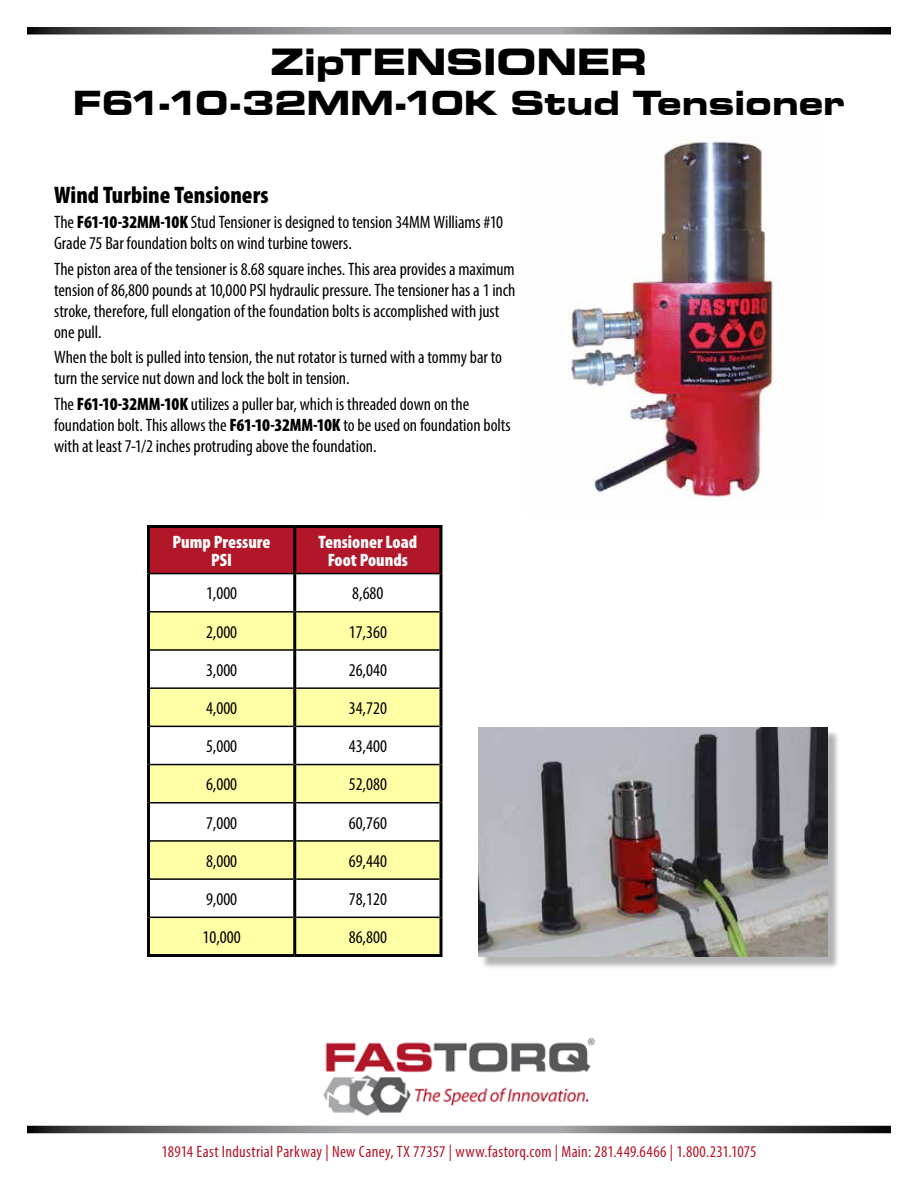
<style>
.page{position:relative;width:918px;height:1188px;background:#fff}
.page>*{position:absolute;margin:0;border:0;box-sizing:border-box;transform-origin:0 0}
.t1{font:36px "Palindrome Expanded S Si Bold Expanded";letter-spacing:-.015em;color:#000}
.t2{font:33px "Palindrome Expanded S Si Bold Expanded";letter-spacing:-.01em;color:#000}
.t3{font:900 condensed 24px "Myriad Pro";letter-spacing:.005em;color:#000}
.t4{font:condensed 18px/21px "Myriad Pro";color:#000}
.t5{font:900 condensed 18px/18px "Myriad Pro";color:#fff;text-align:center}
.t6{font:condensed 16.5px "Myriad Pro";letter-spacing:.015em;color:#b21729}
.s1{font-weight:900}
</style>
<div class="page">
<svg style="left:27px;top:1126px;width:864px;height:7px;background:#6e6e70"></svg>
<svg style="left:27px;top:27px;width:864px;height:7px;background:#6e6e70"></svg>
<img style="left:323px;top:1037px;width:273px;height:79px">
<div style="left:150px;top:528px;width:290px;height:45px;background:#b21729"></div>
<svg style="left:150px;top:613px;width:290px;height:341px;fill:#ffffa6"></svg>
<hr style="left:150px;top:573px;width:143px;height:1px;background:#000">
<hr style="left:296px;top:573px;width:144px;height:1px;background:#000">
<hr style="left:150px;top:611px;width:143px;height:2px;background:#000">
<hr style="left:296px;top:611px;width:144px;height:2px;background:#000">
<hr style="left:150px;top:649px;width:143px;height:2px;background:#000">
<hr style="left:296px;top:649px;width:144px;height:2px;background:#000">
<hr style="left:150px;top:687px;width:143px;height:2px;background:#000">
<hr style="left:296px;top:687px;width:144px;height:2px;background:#000">
<hr style="left:150px;top:726px;width:143px;height:1px;background:#000">
<hr style="left:296px;top:726px;width:144px;height:1px;background:#000">
<hr style="left:150px;top:764px;width:143px;height:1px;background:#000">
<hr style="left:296px;top:764px;width:144px;height:1px;background:#000">
<hr style="left:150px;top:802px;width:143px;height:1px;background:#000">
<hr style="left:296px;top:802px;width:144px;height:1px;background:#000">
<hr style="left:150px;top:840px;width:143px;height:2px;background:#000">
<hr style="left:296px;top:840px;width:144px;height:2px;background:#000">
<hr style="left:150px;top:878px;width:143px;height:2px;background:#000">
<hr style="left:296px;top:878px;width:144px;height:2px;background:#000">
<hr style="left:150px;top:917px;width:143px;height:1px;background:#000">
<hr style="left:296px;top:917px;width:144px;height:1px;background:#000">
<hr style="left:440px;top:528px;width:2px;height:46px;background:#000">
<hr style="left:440px;top:574px;width:2px;height:38px;background:#000">
<hr style="left:440px;top:612px;width:2px;height:38px;background:#000">
<hr style="left:440px;top:650px;width:2px;height:38px;background:#000">
<hr style="left:440px;top:688px;width:2px;height:38px;background:#000">
<hr style="left:440px;top:726px;width:2px;height:39px;background:#000">
<hr style="left:440px;top:765px;width:2px;height:38px;background:#000">
<hr style="left:440px;top:803px;width:2px;height:38px;background:#000">
<hr style="left:440px;top:841px;width:2px;height:38px;background:#000">
<hr style="left:440px;top:879px;width:2px;height:38px;background:#000">
<hr style="left:440px;top:917px;width:2px;height:37px;background:#000">
<hr style="left:295px;top:525px;width:147px;height:3px;background:#000">
<hr style="left:295px;top:954px;width:147px;height:3px;background:#000">
<hr style="left:147px;top:525px;width:148px;height:3px;background:#000">
<hr style="left:147px;top:528px;width:3px;height:46px;background:#000">
<hr style="left:293px;top:528px;width:3px;height:46px;background:#000">
<hr style="left:147px;top:574px;width:3px;height:38px;background:#000">
<hr style="left:293px;top:574px;width:3px;height:38px;background:#000">
<hr style="left:147px;top:612px;width:3px;height:38px;background:#000">
<hr style="left:293px;top:612px;width:3px;height:38px;background:#000">
<hr style="left:147px;top:650px;width:3px;height:38px;background:#000">
<hr style="left:293px;top:650px;width:3px;height:38px;background:#000">
<hr style="left:147px;top:688px;width:3px;height:38px;background:#000">
<hr style="left:293px;top:688px;width:3px;height:38px;background:#000">
<hr style="left:147px;top:726px;width:3px;height:39px;background:#000">
<hr style="left:293px;top:726px;width:3px;height:39px;background:#000">
<hr style="left:147px;top:765px;width:3px;height:38px;background:#000">
<hr style="left:293px;top:765px;width:3px;height:38px;background:#000">
<hr style="left:147px;top:803px;width:3px;height:38px;background:#000">
<hr style="left:293px;top:803px;width:3px;height:38px;background:#000">
<hr style="left:147px;top:841px;width:3px;height:38px;background:#000">
<hr style="left:293px;top:841px;width:3px;height:38px;background:#000">
<hr style="left:147px;top:879px;width:3px;height:38px;background:#000">
<hr style="left:293px;top:879px;width:3px;height:38px;background:#000">
<hr style="left:147px;top:917px;width:3px;height:37px;background:#000">
<hr style="left:293px;top:917px;width:3px;height:37px;background:#000">
<hr style="left:147px;top:954px;width:148px;height:3px;background:#000">
<img style="left:560px;top:137px;width:213px;height:363px">
<div style="left:481px;top:730px;width:360px;height:240px;background:#000;opacity:.3"></div>
<img style="left:478px;top:728px;width:350px;height:229px">
<h1 class="t1" style="left:270px;top:36px;width:379px">ZipTENSIONER</h1>
<h2 class="t2" style="left:73px;top:79px;width:774px">F61-10-32MM-10K Stud Tensioner</h2>
<h3 class="t3" style="left:54px;top:179px;width:216px">Wind Turbine Tensioners</h3>
<p class="t4" style="left:54px;top:211px;width:451px">The <span class="s1">F61-10-32MM-10K</span> Stud Tensioner is designed to tension 34MM Williams #10<br>Grade 75 Bar foundation bolts on wind turbine towers.</p>
<p class="t4" style="left:54px;top:258px;width:463px">The piston area of the tensioner is 8.68 square inches. This area provides a maximum tension of 86,800 pounds at 10,000 PSI hydraulic pressure. The tensioner has a 1 inch stroke, therefore, full elongation of the foundation bolts is accomplished with just one pull.</p>
<p class="t4" style="left:54px;top:346px;width:450px">When the bolt is pulled into tension, the nut rotator is turned with a tommy bar to turn the service nut down and lock the bolt in tension.</p>
<p class="t4" style="left:54px;top:393px;width:458px">The <span class="s1">F61-10-32MM-10K</span> utilizes a puller bar, which is threaded down on the foundation bolt. This allows the <span class="s1">F61-10-32MM-10K</span> to be used on foundation bolts with at least 7-1/2 inches protruding above the foundation.</p>
<p class="t5" style="left:173px;top:532px;width:99px">Pump Pressure<br>PSI</p>
<p class="t5" style="left:319px;top:532px;width:100px">Tensioner Load<br>Foot Pounds</p>
<p class="t4" style="left:206px;top:583px;width:33px">1,000</p>
<p class="t4" style="left:352px;top:583px;width:33px">8,680</p>
<p class="t4" style="left:206px;top:621px;width:33px">2,000</p>
<p class="t4" style="left:349px;top:621px;width:40px">17,360</p>
<p class="t4" style="left:206px;top:659px;width:33px">3,000</p>
<p class="t4" style="left:349px;top:659px;width:40px">26,040</p>
<p class="t4" style="left:206px;top:697px;width:33px">4,000</p>
<p class="t4" style="left:349px;top:697px;width:40px">34,720</p>
<p class="t4" style="left:206px;top:736px;width:33px">5,000</p>
<p class="t4" style="left:349px;top:736px;width:40px">43,400</p>
<p class="t4" style="left:206px;top:774px;width:33px">6,000</p>
<p class="t4" style="left:349px;top:774px;width:40px">52,080</p>
<p class="t4" style="left:206px;top:812px;width:33px">7,000</p>
<p class="t4" style="left:349px;top:812px;width:40px">60,760</p>
<p class="t4" style="left:206px;top:850px;width:33px">8,000</p>
<p class="t4" style="left:349px;top:850px;width:40px">69,440</p>
<p class="t4" style="left:206px;top:888px;width:33px">9,000</p>
<p class="t4" style="left:349px;top:888px;width:40px">78,120</p>
<p class="t4" style="left:203px;top:927px;width:40px">10,000</p>
<p class="t4" style="left:349px;top:927px;width:40px">86,800</p>
<p class="t6" style="left:162px;top:1142px;width:596px">18914 East Industrial Parkway | New Caney, TX 77357 | www.fastorq.com | Main: 281.449.6466 | 1.800.231.1075</p>
</div>
